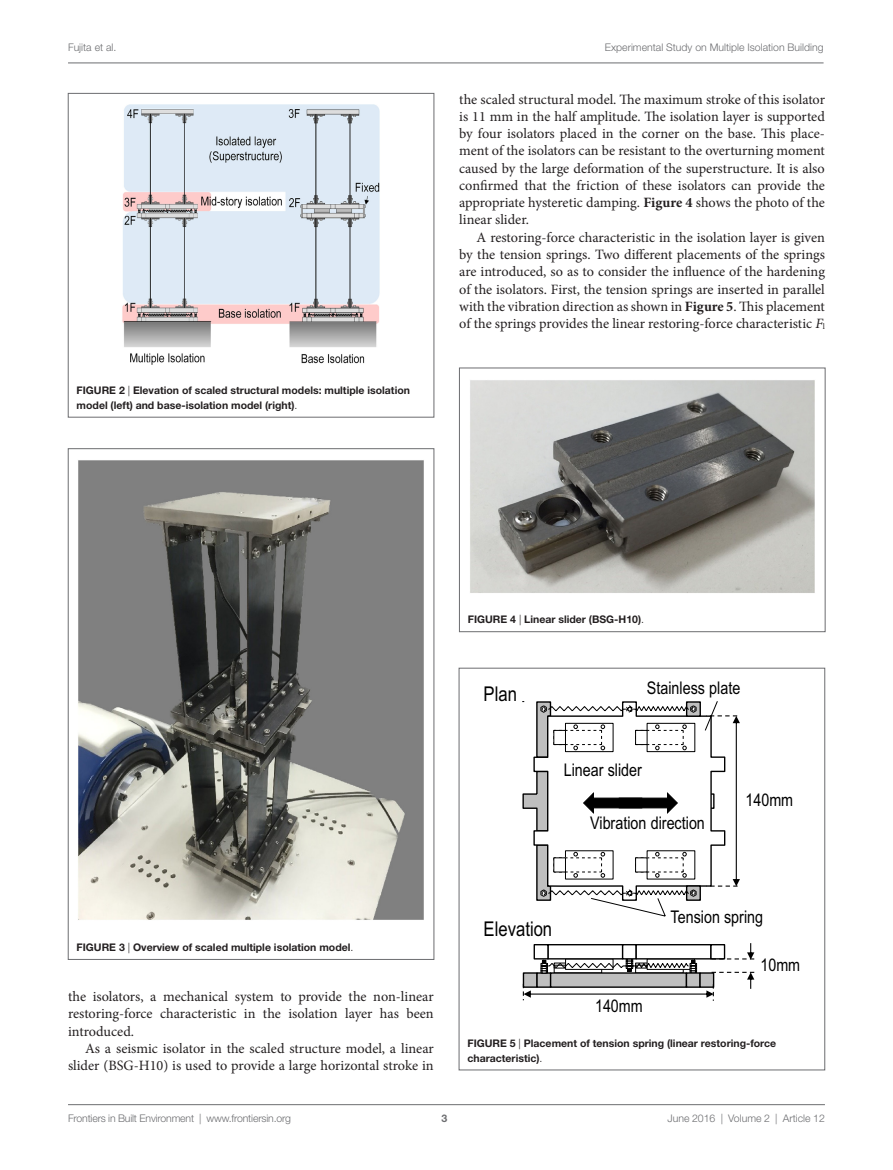
<style>
.page{position:relative;width:893px;height:1170px;background:#fff}
.page>*{position:absolute;margin:0;border:0;box-sizing:border-box;transform-origin:0 0}
.t1{font:20.4px "Arial Narrow";color:#000}
.t2{font:17.4px "Arial Narrow";color:#000}
.t3{font:14.25px/17.2px "Minion Pro";color:#231f20;text-align:justify}
.t4{font:700 10.5px/14.2px "Helvetica Neue LT Std";color:#231f20}
.t5{font:300 10.5px "Helvetica Neue LT Std";color:#6c6d70}
.t6{font:700 10.5px "Helvetica Neue LT Std";color:#6c6d70}
.s1{font-weight:300}
.s2{font-weight:700}
.s3{font-style:italic}
</style>
<div class="page">
<img style="left:78px;top:460px;width:346px;height:460px">
<img style="left:122px;top:105px;width:258px;height:259px">
<div style="left:68px;top:93px;width:366px;height:324px;border:1px solid #6c6d70"></div>
<img style="left:470px;top:380px;width:345px;height:213px">
<div style="left:459px;top:368px;width:366px;height:264px;border:1px solid #6c6d70"></div>
<svg style="left:523px;top:943px;width:231px;height:57px"></svg>
<svg style="left:522px;top:701px;width:218px;height:215px"></svg>
<div style="left:459px;top:668px;width:366px;height:402px;border:1px solid #6c6d70"></div>
<hr style="left:68px;top:1104px;width:757px;height:1px;background:#6c6d70">
<hr style="left:68px;top:63px;width:756px;height:1px;background:#6c6d70">
<p class="t5" style="left:68px;top:41px;width:50px">Fujita et al.</p>
<p class="t5" style="left:605px;top:41px;width:220px">Experimental Study on Multiple Isolation Building</p>
<p class="t4" style="left:77px;top:383px;width:335px">FIG URE 2 <span class="s1">|</span> Elevation of scaled structural models: multiple isolation model (left) and base-isolation model (right)<span class="s1">.</span></p>
<p class="t3" style="left:459px;top:90px;width:367px">the scaled structural model. The maximum stroke of this isolator is 11 mm in the half amplitude. The isolation layer is supported by four isolators placed in the corner on the base. This place&shy;ment of the isolators can be resistant to the overturning moment caused by the large deformation of the superstructure. It is also confirmed that the friction of these isolators can provide the appropriate hysteretic damping. <span class="s2">Figure 4</span> shows the photo of the linear slider.</p>
<p class="t3" style="left:459px;top:228px;width:367px;text-indent:17px">A restoring-force characteristic in the isolation layer is given by the tension springs. Two different placements of the springs are introduced, so as to consider the influence of the hardening of the isolators. First, the tension springs are inserted in parallel with the vibration direction as shown in <span class="s2">Figure 5</span>. This placement of the springs provides the linear restoring-force characteristic <span class="s3">F</span><sub>l</sub></p>
<p class="t4" style="left:77px;top:939px;width:278px">FIG URE 3 <span class="s1">|</span> Overview of scaled multiple isolation model<span class="s1">.</span></p>
<p class="t3" style="left:68px;top:987px;width:367px">the isolators, a mechanical system to provide the non-linear restoring-force characteristic in the isolation layer has been introduced.</p>
<p class="t3" style="left:68px;top:1039px;width:367px;text-align:right">As a seismic isolator in the scaled structure model, a linear slider (BSG-H10) is used to provide a large horizontal stroke in</p>
<p class="t4" style="left:468px;top:612px;width:178px">FIG URE 4 <span class="s1">|</span> Linear slider (BSG-H10)<span class="s1">.</span></p>
<h1 class="t1" style="left:484px;top:679px;width:35px">Plan</h1>
<p class="t2" style="left:647px;top:675px;width:95px">Stainless plate</p>
<p class="t2" style="left:564px;top:757px;width:80px">Linear slider</p>
<p class="t2" style="left:590px;top:810px;width:116px">Vibration direction</p>
<p class="t2" style="left:745px;top:787px;width:49px">140mm</p>
<h1 class="t1" style="left:484px;top:913px;width:70px">Elevation</h1>
<p class="t2" style="left:595px;top:992px;width:49px">140mm</p>
<p class="t2" style="left:670px;top:903px;width:94px">Tension spring</p>
<p class="t2" style="left:760px;top:952px;width:41px">10mm</p>
<p class="t4" style="left:467px;top:1036px;width:310px">FIG URE 5 <span class="s1">|</span> Placement of tension spring (linear restoring-force characteristic)<span class="s1">.</span></p>
<p class="t5" style="left:68px;top:1111px;width:225px">Frontiers in Built Environment | www.frontiersin.org</p>
<p class="t5" style="left:667px;top:1111px;width:159px">June 2016 | Volume 2 | Article 12</p>
<p class="t6" style="left:441px;top:1111px;width:7px">3</p>
</div>
